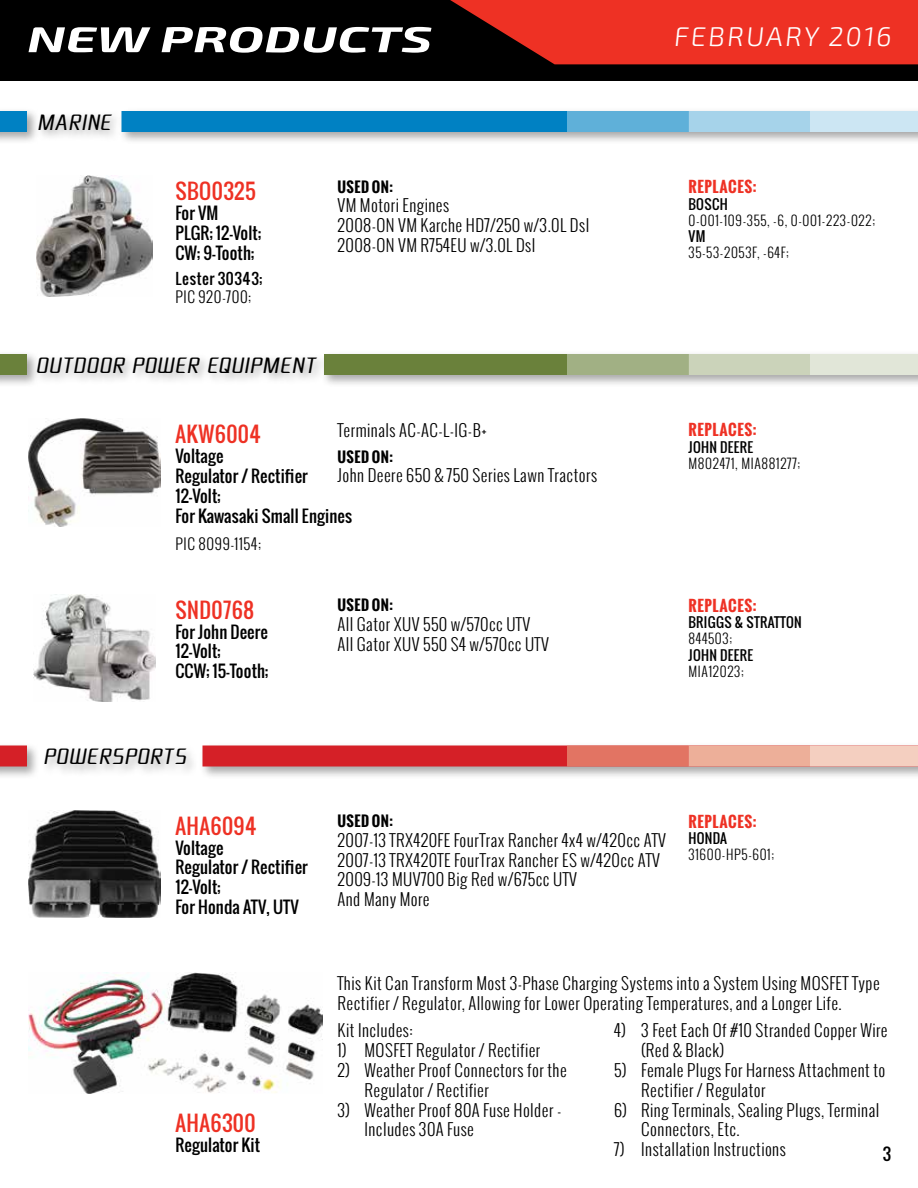
<style>
.page{position:relative;width:918px;height:1188px;background:#fff}
.page>*{position:absolute;margin:0;border:0;box-sizing:border-box;transform-origin:0 0}
.t1{font:italic 700 36px "Exo 2.0";color:#fff;scale:1.5 1}
.t2{font:300 27px "Exo 2.0";color:#fff}
.t3{font:21px "Acute";letter-spacing:.025em;color:#000}
.t4{font:21px "Oswald";letter-spacing:.02em;color:#ee3124}
.t5{font:300 16.5px/19.8px "Oswald";letter-spacing:.025em;color:#000}
.t6{font:16.5px/19.8px "Oswald";letter-spacing:.01em;color:#000}
.t7{font:700 15px "Oswald";letter-spacing:.04em;color:#ee3124}
.t8{font:300 15px "Oswald";letter-spacing:.045em;color:#000}
.t9{font:15px "Oswald";letter-spacing:.045em;color:#000}
.t10{font:700 14.25px "Oswald";letter-spacing:.03em;color:#000}
.t11{font:300 13.5px "Oswald";letter-spacing:.05em;color:#000}
.t12{font:13.5px "Oswald";letter-spacing:.025em;color:#000}
</style>
<div class="page">
<div style="left:0;top:0;width:918px;height:81px;background:#000"></div>
<svg style="left:450px;top:0;width:468px;height:64px;background:#d32b1f"></svg>
<div style="left:0;top:351px;width:40px;height:37px;background:#000;opacity:.35"></div>
<div style="left:0;top:354px;width:27px;height:21px;background:#6a813b"></div>
<div style="left:321px;top:351px;width:597px;height:37px;background:#000;opacity:.35"></div>
<div style="left:324px;top:354px;width:594px;height:21px;background:#6a813b"></div>
<div style="left:567px;top:354px;width:121px;height:21px;background:#a1b084"></div>
<div style="left:688px;top:354px;width:122px;height:21px;background:#cbd3ba"></div>
<div style="left:810px;top:354px;width:108px;height:21px;background:#e1e6d8"></div>
<div style="left:34px;top:353px;width:295px;height:32px;background:#000;opacity:.35"></div>
<img style="left:28px;top:418px;width:133px;height:108px">
<img style="left:29px;top:810px;width:131px;height:108px">
<img style="left:29px;top:972px;width:293px;height:121px">
<div style="left:0;top:742px;width:40px;height:37px;background:#000;opacity:.35"></div>
<div style="left:0;top:746px;width:27px;height:20px;background:#d52027"></div>
<div style="left:199px;top:742px;width:719px;height:37px;background:#000;opacity:.35"></div>
<div style="left:203px;top:746px;width:715px;height:20px;background:#d52027"></div>
<div style="left:567px;top:746px;width:122px;height:20px;background:#e27463"></div>
<div style="left:689px;top:746px;width:121px;height:20px;background:#edaf99"></div>
<div style="left:810px;top:746px;width:108px;height:20px;background:#f4cfc0"></div>
<div style="left:42px;top:745px;width:156px;height:32px;background:#000;opacity:.35"></div>
<img style="left:34px;top:594px;width:121px;height:108px">
<div style="left:0;top:108px;width:40px;height:37px;background:#000;opacity:.35"></div>
<div style="left:0;top:111px;width:27px;height:21px;background:#0081c3"></div>
<div style="left:118px;top:108px;width:800px;height:37px;background:#000;opacity:.35"></div>
<div style="left:122px;top:111px;width:796px;height:21px;background:#0081c3"></div>
<div style="left:567px;top:111px;width:122px;height:21px;background:#5fb0d9"></div>
<div style="left:689px;top:111px;width:121px;height:21px;background:#a6d3ea"></div>
<div style="left:810px;top:111px;width:108px;height:21px;background:#cce6f3"></div>
<div style="left:36px;top:110px;width:88px;height:32px;background:#000;opacity:.35"></div>
<img style="left:36px;top:176px;width:117px;height:121px">
<h1 class="t1" style="left:27px;top:18px;width:272px">NEW PRODUCTS</h1>
<h2 class="t2" style="left:673px;top:21px;width:222px">FEBRUARY 2016</h2>
<p class="t3" style="left:37px;top:109px;width:75px">MARINE</p>
<p class="t4" style="left:176px;top:175px;width:82px">SBO0325</p>
<p class="t6" style="left:176px;top:203px;width:87px">For VM<br>PLGR; 12-Volt;<br>CW; 9-Tooth;</p>
<p class="t9" style="left:176px;top:267px;width:88px">Lester 30343;</p>
<p class="t8" style="left:176px;top:286px;width:77px">PIC 920-700;</p>
<p class="t10" style="left:337px;top:176px;width:57px">USED ON:</p>
<p class="t5" style="left:337px;top:195px;width:253px">VM Motori Engines<br>2008-ON VM Karche HD7/250 w/3.0L Dsl<br>2008-ON VM R754EU w/3.0L Dsl</p>
<p class="t3" style="left:36px;top:352px;width:281px">OUTDOOR POWER EQUIPMENT</p>
<p class="t5" style="left:337px;top:420px;width:151px">Terminals AC-AC-L-IG-B+</p>
<p class="t4" style="left:176px;top:418px;width:87px">AKW6004</p>
<p class="t6" style="left:176px;top:446px;width:178px">Voltage<br>Regulator / Rectifier<br>12-Volt;<br>For Kawasaki Small Engines</p>
<p class="t10" style="left:337px;top:446px;width:57px">USED ON:</p>
<p class="t5" style="left:337px;top:465px;width:261px">John Deere 650 &amp; 750 Series Lawn Tractors</p>
<p class="t8" style="left:175px;top:533px;width:87px">PIC 8099-1154;</p>
<p class="t4" style="left:176px;top:594px;width:80px">SND0768</p>
<p class="t6" style="left:176px;top:622px;width:94px">For John Deere<br>12-Volt;<br>CCW; 15-Tooth;</p>
<p class="t10" style="left:338px;top:594px;width:57px">USED ON:</p>
<p class="t5" style="left:338px;top:614px;width:213px">All Gator XUV 550 w/570cc UTV<br>All Gator XUV 550 S4 w/570cc UTV</p>
<p class="t7" style="left:688px;top:176px;width:70px">REPLACES:</p>
<p class="t12" style="left:688px;top:194px;width:41px">BOSCH</p>
<p class="t11" style="left:688px;top:211px;width:188px">0-001-109-355, -6, 0-001-223-022;</p>
<p class="t12" style="left:688px;top:226px;width:18px">VM</p>
<p class="t11" style="left:688px;top:243px;width:102px">35-53-2053F, -64F;</p>
<p class="t7" style="left:688px;top:419px;width:70px">REPLACES:</p>
<p class="t12" style="left:688px;top:437px;width:66px">JOHN DEERE</p>
<p class="t11" style="left:688px;top:454px;width:113px">M802471, MIA881277;</p>
<p class="t7" style="left:688px;top:594px;width:70px">REPLACES:</p>
<p class="t12" style="left:688px;top:612px;width:115px">BRIGGS &amp; STRATTON</p>
<p class="t11" style="left:688px;top:629px;width:45px">844503;</p>
<p class="t12" style="left:688px;top:645px;width:66px">JOHN DEERE</p>
<p class="t11" style="left:688px;top:662px;width:57px">MIA12023;</p>
<p class="t3" style="left:43px;top:743px;width:144px">POWERSPORTS</p>
<p class="t4" style="left:176px;top:810px;width:82px">AHA6094</p>
<p class="t6" style="left:176px;top:838px;width:134px">Voltage<br>Regulator / Rectifier<br>12-Volt;<br>For Honda ATV, UTV</p>
<p class="t10" style="left:337px;top:810px;width:57px">USED ON:</p>
<p class="t5" style="left:337px;top:830px;width:330px">2007-13 TRX420FE FourTrax Rancher 4x4 w/420cc ATV 2007-13 TRX420TE FourTrax Rancher ES w/420cc ATV 2009-13 MUV700 Big Red w/675cc UTV<br>And Many More</p>
<p class="t7" style="left:688px;top:810px;width:70px">REPLACES:</p>
<p class="t12" style="left:688px;top:828px;width:40px">HONDA</p>
<p class="t11" style="left:688px;top:845px;width:87px">31600-HP5-601;</p>
<p class="t4" style="left:176px;top:1107px;width:82px">AHA6300</p>
<p class="t6" style="left:176px;top:1135px;width:86px">Regulator Kit</p>
<p class="t5" style="left:337px;top:973px;width:544px">This Kit Can Transform Most 3-Phase Charging Systems into a System Using MOSFET Type<br>Rectifier / Regulator, Allowing for Lower Operating Temperatures, and a Longer Life.</p>
<p class="t5" style="left:337px;top:1020px;width:77px">Kit Includes:</p>
<p class="t5" style="left:337px;top:1040px;width:205px">1) MOSFET Regulator / Rectifier</p>
<p class="t5" style="left:364px;top:1060px;width:204px;text-indent:-27px">2) Weather Proof Connectors for the<br>Regulator / Rectifier</p>
<p class="t5" style="left:364px;top:1100px;width:198px;text-indent:-27px">3) Weather Proof 80A Fuse Holder -<br>Includes 30A Fuse</p>
<p class="t5" style="left:641px;top:1020px;width:248px;text-indent:-27px">4) 3 Feet Each Of #10 Stranded Copper Wire (Red &amp; Black)</p>
<p class="t5" style="left:641px;top:1060px;width:246px;text-indent:-27px">5) Female Plugs For Harness Attachment to<br>Rectifier / Regulator</p>
<p class="t5" style="left:641px;top:1100px;width:240px;text-indent:-27px">6) Ring Terminals, Sealing Plugs, Terminal<br>Connectors, Etc.</p>
<p class="t5" style="left:614px;top:1139px;width:173px">7) Installation Instructions</p>
<p class="t6" style="left:883px;top:1144px;width:10px">3</p>
</div>
